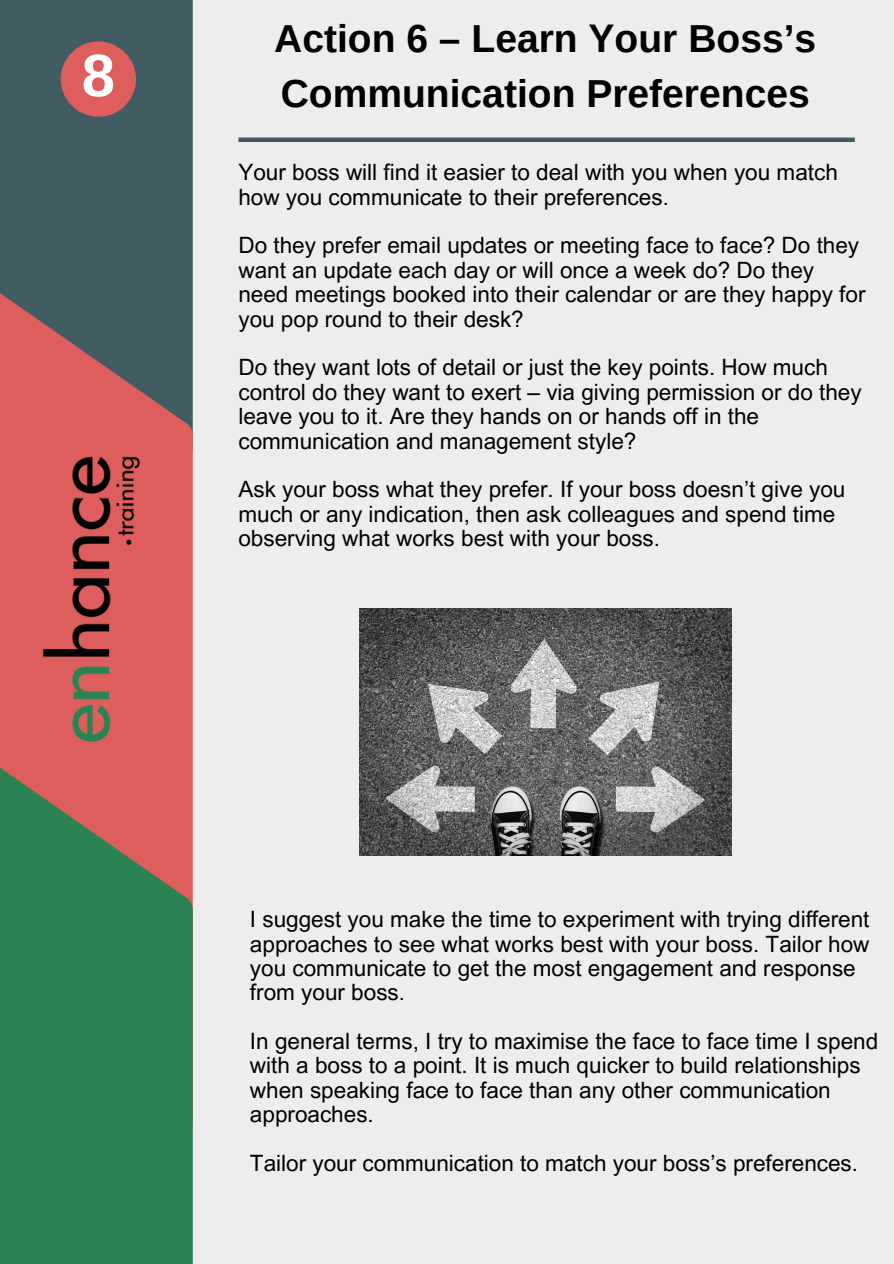
<style>
.page{position:relative;width:894px;height:1264px;background:#fff}
.page>*{position:absolute;margin:0;border:0;box-sizing:border-box;transform-origin:0 0}
.t1{font:700 60px "Arimo";color:#fff}
.t2{font:700 39px/54px "Arimo";color:#000}
.t3{font:22.5px/24.5px "Arial MT Pro";color:#000}
</style>
<div class="page">
<div style="left:0;top:0;width:893px;height:1263px;background:#eeeded"></div>
<div style="left:0;top:0;width:193px;height:191px;background:#425c64"></div>
<svg style="left:0;top:191px;width:193px;height:474px;fill:#425c64"></svg>
<svg style="left:0;top:665px;width:193px;height:598px;fill:#2b8353"></svg>
<img style="left:24px;top:442px;width:131px;height:315px">
<div style="left:238px;top:137px;width:616px;height:5px;background:#425c64"></div>
<div style="left:61px;top:41px;width:75px;height:76px;background:#de5d5d;border-radius:50%"></div>
<img style="left:359px;top:608px;width:372px;height:248px">
<p class="t1" style="left:82px;top:42px;width:35px">8</p>
<p class="t2" style="left:274px;top:12px;width:543px">Action 6 – Learn Your Boss’s<br>Communication Preferences</p>
<p class="t3" style="left:238px;top:163px;width:600px">Your boss will find it easier to deal with you when you match how you communicate to their preferences.</p>
<p class="t3" style="left:238px;top:236px;width:628px">Do they prefer email updates or meeting face to face? Do they want an update each day or will once a week do? Do they need meetings booked into their calendar or are they happy for you pop round to their desk?</p>
<h1 class="t3" style="left:238px;top:358px;width:624px">Do they want lots of detail or just the key points. How much control do they want to exert – via giving permission or do they leave you to it. Are they hands on or hands off in the communication and management style?</h1>
<p class="t3" style="left:238px;top:480px;width:608px">Ask your boss what they prefer. If your boss doesn’t give you much or any indication, then ask colleagues and spend time observing what works best with your boss.</p>
<p class="t3" style="left:250px;top:909px;width:621px">I suggest you make the time to experiment with trying different approaches to see what works best with your boss. Tailor how you communicate to get the most engagement and response from your boss.</p>
<p class="t3" style="left:250px;top:1031px;width:629px">In general terms, I try to maximise the face to face time I spend with a boss to a point. It is much quicker to build relationships when speaking face to face than any other communication approaches.</p>
<p class="t3" style="left:250px;top:1153px;width:609px">Tailor your communication to match your boss’s preferences.</p>
</div>
